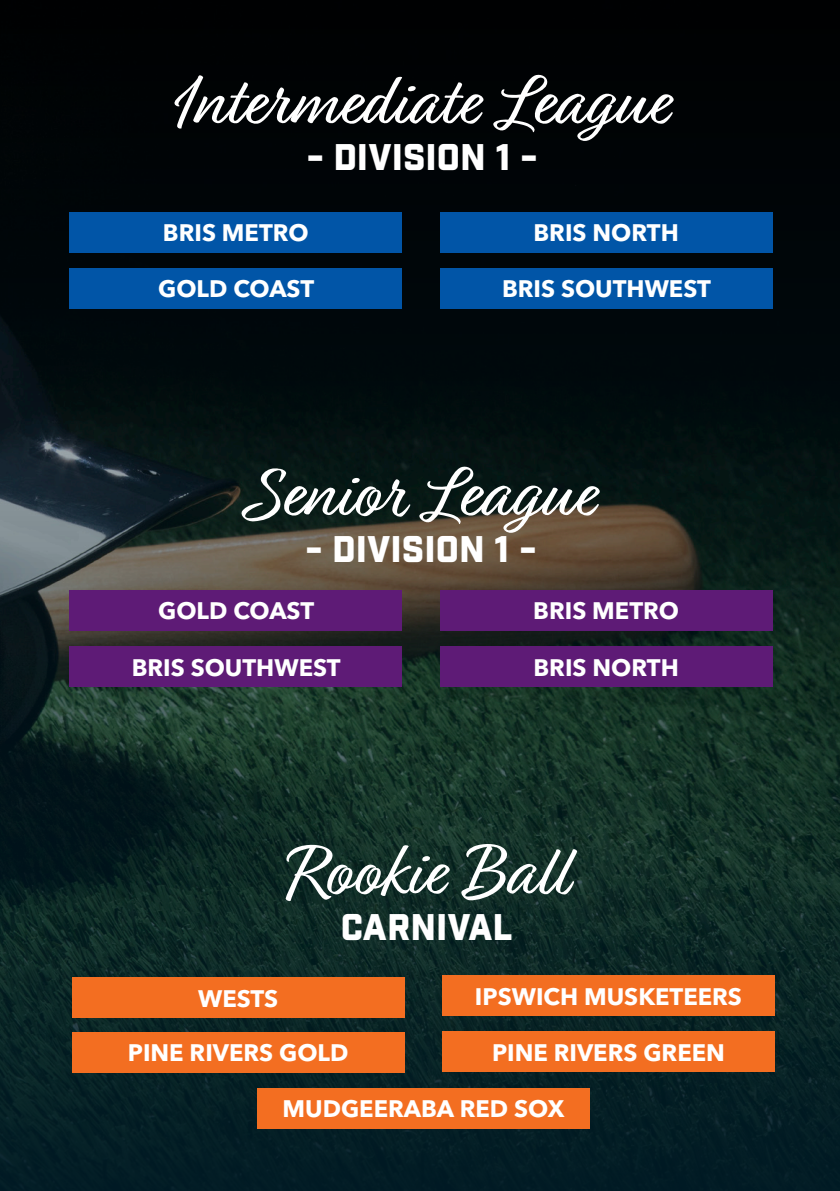
<style>
.page{position:relative;width:840px;height:1191px;background:#fff}
.page>*{position:absolute;margin:0;border:0;box-sizing:border-box;transform-origin:0 0}
.t1{font:74px "Relation Two";color:#fff}
.t2{font:900 36px "Industry";color:#fff}
.t3{font:700 23.6px "Avenir Next LT Pro";color:#fff}
</style>
<div class="page">
<div style="left:0;top:0;width:839px;height:1191px;background:#231f20;opacity:.21"></div>
<div style="left:72px;top:1032px;width:332px;height:40px;background:#f36e21"></div>
<div style="left:257px;top:1088px;width:332px;height:40px;background:#f36e21"></div>
<div style="left:442px;top:975px;width:332px;height:40px;background:#f36e21"></div>
<div style="left:442px;top:1031px;width:332px;height:41px;background:#f36e21"></div>
<div style="left:70px;top:212px;width:331px;height:40px;background:#0155a7"></div>
<div style="left:70px;top:268px;width:331px;height:40px;background:#0155a7"></div>
<div style="left:440px;top:212px;width:331px;height:40px;background:#0155a7"></div>
<div style="left:440px;top:268px;width:331px;height:40px;background:#0155a7"></div>
<div style="left:70px;top:646px;width:331px;height:40px;background:#5e1b76"></div>
<div style="left:70px;top:590px;width:331px;height:40px;background:#5e1b76"></div>
<div style="left:440px;top:590px;width:331px;height:40px;background:#5e1b76"></div>
<div style="left:440px;top:646px;width:331px;height:40px;background:#5e1b76"></div>
<div style="left:72px;top:977px;width:332px;height:40px;background:#f36e21"></div>
<p class="t1" style="left:177px;top:53px;width:491px">Intermediate League</p>
<p class="t2" style="left:306px;top:135px;width:232px">- DIVISION 1 -</p>
<p class="t3" style="left:163px;top:218px;width:147px">BRIS METRO</p>
<p class="t3" style="left:158px;top:274px;width:157px">GOLD COAST</p>
<p class="t3" style="left:533px;top:218px;width:147px">BRIS NORTH</p>
<p class="t3" style="left:501px;top:274px;width:210px">BRIS SOUTHWEST</p>
<p class="t1" style="left:248px;top:445px;width:346px">Senior League</p>
<p class="t2" style="left:305px;top:527px;width:232px">- DIVISION 1 -</p>
<p class="t3" style="left:158px;top:596px;width:157px">GOLD COAST</p>
<p class="t3" style="left:533px;top:596px;width:147px">BRIS METRO</p>
<p class="t3" style="left:533px;top:653px;width:147px">BRIS NORTH</p>
<p class="t3" style="left:132px;top:653px;width:210px">BRIS SOUTHWEST</p>
<p class="t1" style="left:286px;top:823px;width:282px">Rookie Ball</p>
<p class="t2" style="left:341px;top:905px;width:173px">CARNIVAL</p>
<p class="t3" style="left:474px;top:982px;width:268px">IPSWICH MUSKETEERS</p>
<p class="t3" style="left:491px;top:1038px;width:234px">PINE RIVERS GREEN</p>
<p class="t3" style="left:198px;top:984px;width:82px">WESTS</p>
<p class="t3" style="left:128px;top:1038px;width:222px">PINE RIVERS GOLD</p>
<p class="t3" style="left:282px;top:1094px;width:283px">MUDGEERABA RED SOX</p>
</div>
